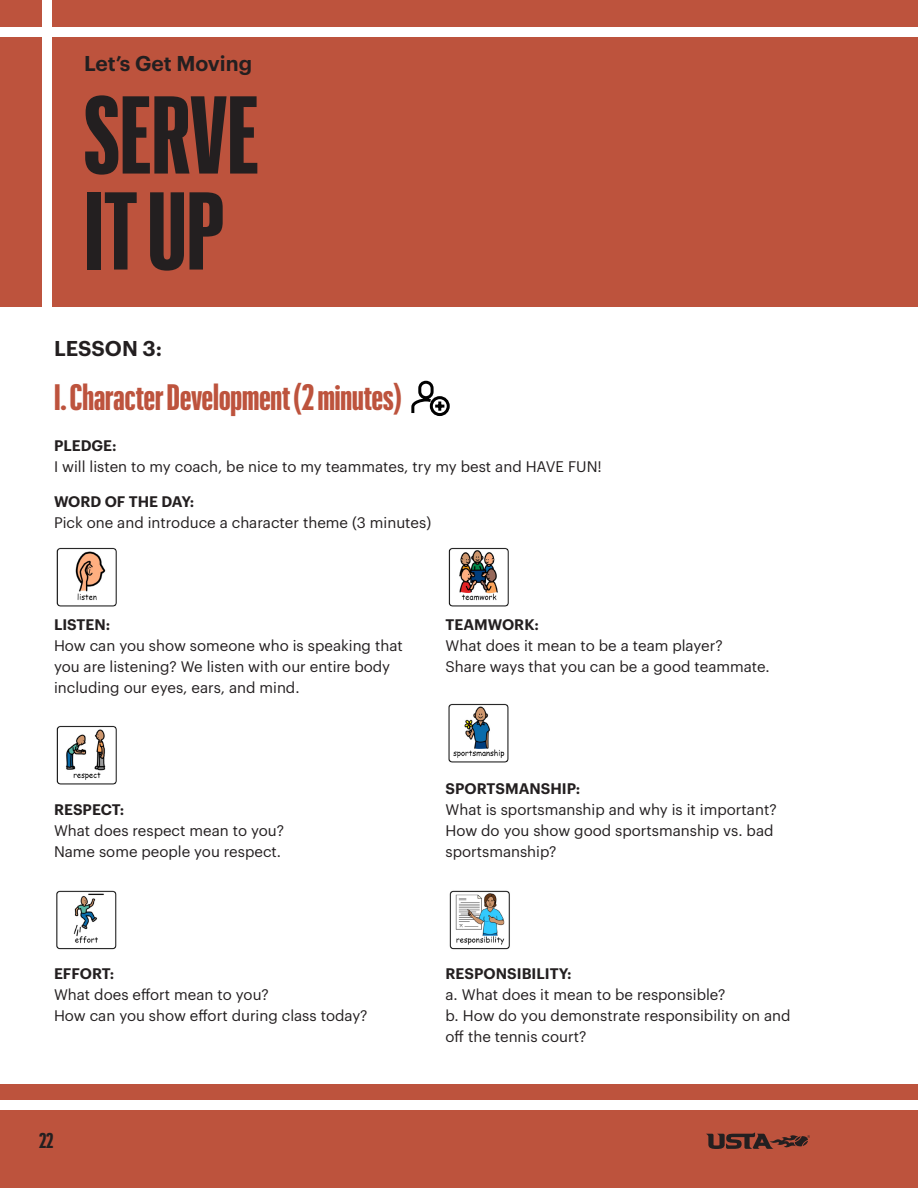
<style>
.page{position:relative;width:918px;height:1188px;background:#fff}
.page>*{position:absolute;margin:0;border:0;box-sizing:border-box;transform-origin:0 0}
.t1{font:700 108px/96px "Graphik XX Cond";color:#231f20}
.sub_sub{font:700 36px "Graphik XX Cond";color:#bd533d}
.body{font:600 21px "Graphik";color:#231f20}
.sub_graphik{font:600 21px "Graphik";color:#231f20}
.t2{font:700 21px "Graphik XX Cond";color:#231f20}
.body-2{font:15px/21px "Graphik";color:#231f20}
.s1{font-weight:600}
</style>
<div class="page">
<div style="left:0;top:1084px;width:918px;height:104px;background:#bd533d"></div>
<div style="left:0;top:1101px;width:918px;height:9px;background:#fff"></div>
<svg style="left:706px;top:1132px;width:104px;height:17px"></svg>
<div style="left:0;top:0;width:918px;height:307px;background:#bd533d"></div>
<svg style="left:411px;top:380px;width:39px;height:37px"></svg>
<img style="left:56px;top:725px;width:61px;height:60px">
<img style="left:56px;top:890px;width:61px;height:60px">
<img style="left:449px;top:890px;width:61px;height:60px">
<img style="left:448px;top:703px;width:61px;height:60px">
<img style="left:448px;top:547px;width:61px;height:60px">
<img style="left:56px;top:547px;width:61px;height:60px">
<div style="left:0;top:27px;width:918px;height:10px;background:#fff"></div>
<div style="left:42px;top:0;width:10px;height:318px;background:#fff"></div>
<p class="body" style="left:84px;top:47px;width:170px">Let’s Get Moving</p>
<p class="t1" style="left:84px;top:80px;width:177px">SERVE<br>IT UP</p>
<p class="sub_graphik" style="left:54px;top:332px;width:110px">LESSON 3:</p>
<p class="sub_sub" style="left:54px;top:373px;width:349px">I. Character Development (2 minutes)</p>
<p class="body-2" style="left:54px;top:434px;width:549px"><span class="s1">PLEDGE:<br></span>I will listen to my coach, be nice to my teammates, try my best and HAVE FUN!</p>
<p class="body-2" style="left:54px;top:490px;width:379px"><span class="s1">WORD OF THE DAY:<br></span>Pick one and introduce a character theme (3 minutes)</p>
<p class="body-2" style="left:54px;top:613px;width:350px"><span class="s1">LISTEN:<br></span>How can you show someone who is speaking that you are listening? We listen with our entire body including our eyes, ears, and mind.</p>
<p class="body-2" style="left:54px;top:798px;width:232px"><span class="s1">RESPECT:<br></span>What does respect mean to you?<br>Name some people you respect.</p>
<p class="body-2" style="left:54px;top:962px;width:315px"><span class="s1">EFFORT:<br></span>What does effort mean to you?<br>How can you show effort during class today?</p>
<h3 class="t2" style="left:39px;top:1126px;width:16px">22</h3>
<p class="body-2" style="left:446px;top:613px;width:326px"><span class="s1">TEAMWORK:<br></span>What does it mean to be a team player?<br>Share ways that you can be a good teammate.</p>
<p class="body-2" style="left:446px;top:777px;width:333px"><span class="s1">SPORTSMANSHIP:<br></span>What is sportsmanship and why is it important?<br>How do you show good sportsmanship vs. bad sportsmanship?</p>
<p class="body-2" style="left:446px;top:962px;width:347px"><span class="s1">RESPONSIBILITY:<br></span>a. What does it mean to be responsible?<br>b. How do you demonstrate responsibility on and off the tennis court?</p>
</div>
